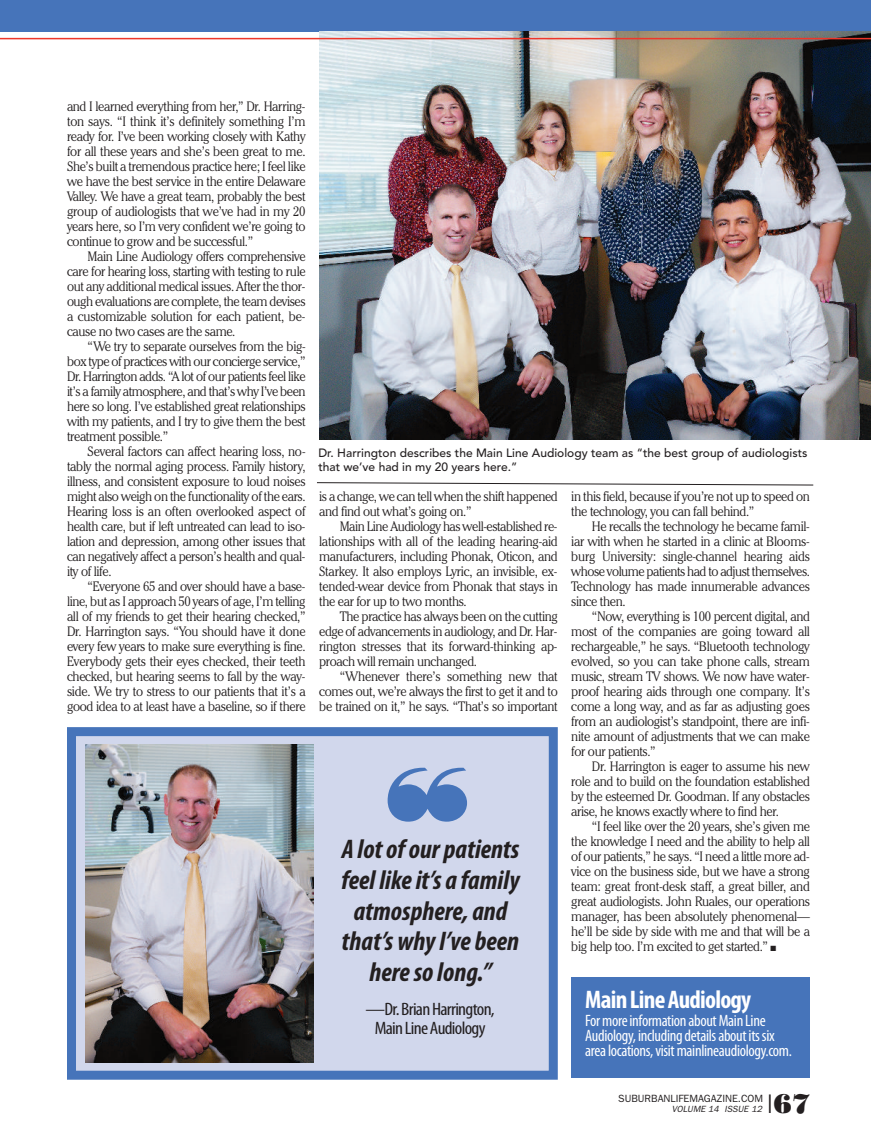
<style>
.page{position:relative;width:871px;height:1146px;background:#fff}
.page>*{position:absolute;margin:0;border:0;box-sizing:border-box;transform-origin:0 0}
.t1{font:italic 700 condensed 27px/30.6px "Myriad Pro";color:#231f20;text-align:center}
.t2{font:27px "Bodoni Poster";color:#231f20}
.t3{font:700 condensed 25.5px "Myriad Pro";letter-spacing:-.03em;color:#fff}
.t4{font:condensed 18px/18.6px "Myriad Pro";letter-spacing:-.035em;color:#231f20;text-align:center;scale:1.09 1}
.t5{font:condensed 16.5px/15px "Myriad Pro";letter-spacing:-.02em;color:#fff}
.t6{font:300 13.5px/15px "Cheltenham IT Cby BT";letter-spacing:-.025em;color:#231f20;text-align:justify;scale:.95 1}
.t7{font:500 12px/13.5px "Avenir";color:#231f20}
.t8{font:10.5px "Franklin Gothic";color:#231f20}
.t9{font:italic 9px "Franklin Gothic";color:#231f20}
.s1{font-family:"Franklin Gothic"}
</style>
<div class="page">
<div style="left:0;top:0;width:870px;height:32px;background:#4674ba"></div>
<div style="left:571px;top:978px;width:239px;height:100px;background:#4674ba"></div>
<div style="left:76px;top:736px;width:472px;height:335px;background:#d1d7ec"></div>
<div style="left:67px;top:727px;width:490px;height:353px;border:9px solid #4674ba"></div>
<img style="left:86px;top:744px;width:227px;height:318px">
<img style="left:320px;top:32px;width:550px;height:407px">
<svg style="left:317px;top:482px;width:497px;height:4px"></svg>
<hr style="left:0;top:38px;width:870px;height:1px;background:#ee362a">
<p class="t6" style="left:67px;top:100px;width:253px">and I learned everything from her,” Dr. Harring&shy;ton says. “I think it’s definitely something I’m ready for. I’ve been working closely with Kathy for all these years and she’s been great to me.<br>She’s built a tremendous practice here; I feel like we have the best service in the entire Delaware Valley. We have a great team, probably the best group of audiologists that we’ve had in my 20 years here, so I’m very confident we’re going to continue to grow and be successful.”</p>
<p class="t6" style="left:67px;top:250px;width:253px;text-indent:21px">Main Line Audiology offers comprehensive care for hearing loss, starting with testing to rule out any additional medical issues. After the thor&shy;ough evaluations are complete, the team devises a customizable solution for each patient, be&shy;cause no two cases are the same.</p>
<p class="t6" style="left:67px;top:340px;width:253px;text-indent:21px">“We try to separate ourselves from the big&shy;box type of practices with our concierge service,” Dr. Harrington adds. “A lot of our patients feel like it’s a family atmosphere, and that’s why I’ve been here so long. I’ve established great relationships with my patients, and I try to give them the best treatment possible.”</p>
<p class="t6" style="left:67px;top:445px;width:253px;text-indent:21px">Several factors can affect hearing loss, no&shy;tably the normal aging process. Family history, illness, and consistent exposure to loud noises might also weigh on the functionality of the ears.<br>Hearing loss is an often overlooked aspect of health care, but if left untreated can lead to iso&shy;lation and depression, among other issues that can negatively affect a person’s health and qual&shy;ity of life.</p>
<p class="t6" style="left:67px;top:580px;width:253px;text-indent:21px">“Everyone 65 and over should have a base&shy;line, but as I approach 50 years of age, I’m telling all of my friends to get their hearing checked,” Dr. Harrington says. “You should have it done every few years to make sure everything is fine.<br>Everybody gets their eyes checked, their teeth checked, but hearing seems to fall by the way&shy;side. We try to stress to our patients that it’s a good idea to at least have a baseline, so if there</p>
<p class="t7" style="left:318px;top:446px;width:490px">Dr. Harrington describes the Main Line Audiology team as “the best group of audiologists that we’ve had in my 20 years here.”</p>
<p class="t6" style="left:319px;top:490px;width:253px">is a change, we can tell when the shift happened and find out what’s going on.”</p>
<p class="t6" style="left:319px;top:520px;width:253px;text-indent:21px">Main Line Audiology has well-established re&shy;lationships with all of the leading hearing-aid manufacturers, including Phonak, Oticon, and Starkey. It also employs Lyric, an invisible, ex&shy;tended-wear device from Phonak that stays in the ear for up to two months.</p>
<p class="t6" style="left:319px;top:610px;width:253px;text-indent:21px">The practice has always been on the cutting edge of advancements in audiology, and Dr. Har&shy;rington stresses that its forward-thinking ap&shy;proach will remain unchanged.</p>
<p class="t6" style="left:319px;top:670px;width:253px;text-indent:21px">“Whenever there’s something new that comes out, we’re always the first to get it and to be trained on it,” he says. “That’s so important</p>
<h1 class="t1" style="left:341px;top:836px;width:180px">A lot of our patients feel like it’s a family atmosphere, and that’s why I’ve been here so long.”</h1>
<h3 class="t4" style="left:365px;top:1001px;width:120px">—Dr. Brian Harrington,<br>Main Line Audiology</h3>
<p class="t6" style="left:571px;top:490px;width:253px">in this field, because if you’re not up to speed on the technology, you can fall behind.”</p>
<p class="t6" style="left:571px;top:520px;width:253px;text-indent:21px">He recalls the technology he became famil&shy;iar with when he started in a clinic at Blooms&shy;burg University: single-channel hearing aids whose volume patients had to adjust themselves.<br>Technology has made innumerable advances since then.</p>
<p class="t6" style="left:571px;top:610px;width:253px;text-indent:21px">“Now, everything is 100 percent digital, and most of the companies are going toward all rechargeable,” he says. “Bluetooth technology evolved, so you can take phone calls, stream music, stream TV shows. We now have water&shy;proof hearing aids through one company. It’s come a long way, and as far as adjusting goes from an audiologist’s standpoint, there are infi&shy;nite amount of adjustments that we can make for our patients.”</p>
<p class="t6" style="left:571px;top:760px;width:253px;text-indent:21px">Dr. Harrington is eager to assume his new role and to build on the foundation established by the esteemed Dr. Goodman. If any obstacles arise, he knows exactly where to find her.</p>
<p class="t6" style="left:571px;top:820px;width:253px;text-indent:21px">“I feel like over the 20 years, she’s given me the knowledge I need and the ability to help all of our patients,” he says. “I need a little more ad&shy;vice on the business side, but we have a strong team: great front-desk staff, a great biller, and great audiologists. John Ruales, our operations manager, has been absolutely phenomenal— he’ll be side by side with me and that will be a big help too. I’m excited to get started.” ■</p>
<h2 class="t3" style="left:585px;top:990px;width:167px">Main Line Audiology</h2>
<p class="t5" style="left:585px;top:1014px;width:208px">For more information about Main Line<br>Audiology, including details about its six area locations, visit mainlineaudiology.com.</p>
<p class="t8" style="left:618px;top:1092px;width:146px">SUBURBANLIFEMAGAZINE.COM</p>
<h1 class="t2" style="left:766px;top:1088px;width:45px"><span class="s1">|</span>67</h1>
<p class="t9" style="left:672px;top:1106px;width:92px">VOLUME 14 ISSUE 12</p>
</div>
